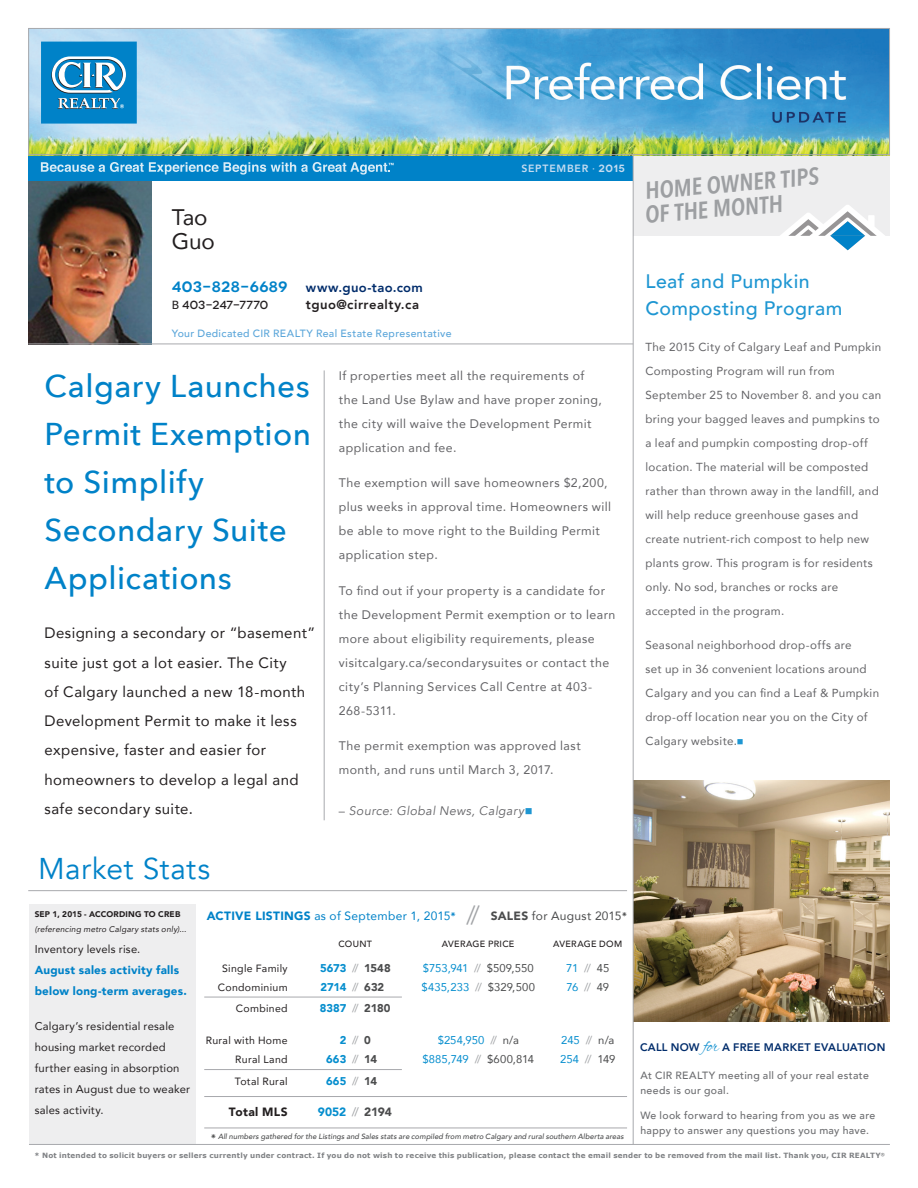
<style>
.page{position:relative;width:918px;height:1188px;background:#fff}
.page>*{position:absolute;margin:0;border:0;box-sizing:border-box;transform-origin:0 0}
.t1{font:500 31.5px/48px "Avenir Next";letter-spacing:.015em;color:#0082c8}
.t2{font:30px "Avenir";letter-spacing:.01em;color:#0082c8}
.t3{font:600 24.15px/24px "Avenir Next Condensed";color:#9d9fa2}
.t4{font:22.5px/23.2px "Avenir";letter-spacing:-.005em;color:#231f20}
.t5{font:500 19.5px/27px "Avenir";letter-spacing:.02em;color:#1e96d2}
.t6{font:15px/29.2px "Avenir";letter-spacing:.025em;color:#231f20}
.t7{font:600 15px "Novecentowide";letter-spacing:.025em;color:#0082c8}
.t8{font:800 13.05px "Avenir";letter-spacing:.04em;color:#231f20}
.t9{font:800 13.05px "Avenir";letter-spacing:.03em;color:#002c6b}
.t10{font:12.3px/24px "Avenir";letter-spacing:.035em;color:#636366}
.t11{font:italic 12.3px "Avenir";letter-spacing:.035em;color:#636366}
.t12{font:12px "Avenir";letter-spacing:.025em;color:#0082c8}
.t13{font:900 12px "Avenir";letter-spacing:-.01em;color:#068ece}
.t14{font:900 12px "Avenir";letter-spacing:.035em;color:#231f20}
.t15{font:11.7px/24px "Avenir";letter-spacing:.03em;color:#636366}
.t16{font:900 11.7px/21px "Avenir";letter-spacing:.025em;color:#0082c8}
.t17{font:500 11.7px "Novecentowide";letter-spacing:.005em;color:#231f20}
.t18{font:11.25px/21px "Avenir";letter-spacing:.02em;color:#231f20}
.t19{font:11.25px "Avenir";color:#068ece}
.t20{font:900 11.25px "Avenir";color:#068ece}
.t21{font:11.25px "Avenir";color:#a1a3a6}
.t22{font:800 10.95px "Avenir";letter-spacing:.025em;color:#002c6b}
.t23{font:500 10.5px/15px "Avenir";letter-spacing:.035em;color:#6c6d70}
.t24{font:10.5px "Avenir";letter-spacing:.03em;color:#231f20}
.t25{font:500 10.5px "Avenir";letter-spacing:.035em;color:#5ba6da}
.t26{font:800 10.5px "Avenir";letter-spacing:.07em;color:#c5dcf1}
.t27{font:500 9px "Avenir";letter-spacing:.035em;color:#231f20}
.t28{font:italic 8.25px "Avenir";letter-spacing:.025em;color:#231f20}
.t29{font:900 8.25px "Avenir";letter-spacing:.025em;color:#231f20}
.t30{font:italic 500 7.5px "Avenir";letter-spacing:.01em;color:#4b4c4d}
.t31{font:700 7.2px "Verdana";letter-spacing:.025em;color:#808285}
.s1{font-family:"Avenir"}
.s2{font-weight:500}
.s3{font-family:"Novecentowide";font-weight:600}
.s4{font-style:normal}
.s5{color:#1e96d2}
.s6{font-weight:900}
.s7{font-weight:300;font-size:25.5px;color:#a1a3a6}
.s8{font-weight:900;color:#4b4c4d}
.s9{color:#4b4c4d}
.s10{font-weight:400;color:#a1a3a6}
.s11{color:#a1a3a6}
.s12{font-weight:900;color:#068ece}
.s13{font-family:"Helvetica";font-weight:400;font-style:normal;font-size:7.05px}
.s14{font-family:"Alex Brush";font-weight:400;font-size:18px;color:#1e96d2}
</style>
<div class="page">
<img style="left:28px;top:180px;width:123px;height:164px">
<img style="left:634px;top:781px;width:256px;height:241px">
<div style="left:28px;top:155px;width:605px;height:25px;background:#0082c8"></div>
<svg style="left:41px;top:162px;width:353px;height:13px"></svg>
<div style="left:633px;top:155px;width:257px;height:81px;background:#eeeeef"></div>
<hr style="left:204px;top:997px;width:198px;height:1px;background:#a8a9ad">
<hr style="left:204px;top:1069px;width:198px;height:1px;background:#a8a9ad">
<hr style="left:204px;top:1096px;width:423px;height:1px;background:#a8a9ad">
<hr style="left:204px;top:1128px;width:423px;height:1px;background:#a8a9ad">
<div style="left:29px;top:904px;width:167px;height:240px;background:#eeeeef"></div>
<hr style="left:28px;top:890px;width:599px;height:1px;background:#a8a9ad">
<img style="left:30px;top:30px;width:858px;height:123px">
<div style="left:28px;top:28px;width:862px;height:127px;border:1px solid #a8a9ad"></div>
<hr style="left:324px;top:370px;width:1px;height:450px;background:#a8a9ad">
<div style="left:41px;top:42px;width:96px;height:82px;background:#0082c8"></div>
<svg style="left:51px;top:56px;width:75px;height:53px"></svg>
<hr style="left:633px;top:155px;width:1px;height:989px;background:#a8a9ad">
<hr style="left:28px;top:344px;width:605px;height:1px;background:#a8a9ad">
<svg style="left:780px;top:205px;width:105px;height:46px"></svg>
<hr style="left:29px;top:1144px;width:861px;height:1px;background:#a8a9ad">
<h3 class="t4" style="left:172px;top:205px;width:45px">Tao<br>Guo</h3>
<p class="t7" style="left:172px;top:278px;width:117px">403-828-6689</p>
<p class="t17" style="left:172px;top:298px;width:98px"><span class="s1">B</span> 403-247-7770</p>
<p class="t8" style="left:306px;top:294px;width:115px">tguo@cirrealty.ca</p>
<p class="t9" style="left:306px;top:277px;width:119px">www.guo-tao.com</p>
<p class="t25" style="left:172px;top:324px;width:281px">Your Dedicated CIR REALTY Real Estate Representative</p>
<p class="t26" style="left:521px;top:160px;width:105px">SEPTEMBER <span class="s2">·</span> <span class="s3">2015</span></p>
<h1 class="t1" style="left:45px;top:361px;width:268px">Calgary Launches<br>Permit Exemption to Simplify<br>Secondary Suite<br>Applications</h1>
<p class="t6" style="left:45px;top:618px;width:272px">Designing a secondary or “basement” suite just got a lot easier. The City<br>of Calgary launched a new 18-month<br>Development Permit to make it less expensive, faster and easier for homeowners to develop a legal and safe secondary suite.</p>
<p class="t10" style="left:339px;top:363px;width:264px">If properties meet all the requirements of the Land Use Bylaw and have proper zoning, the city will waive the Development Permit application and fee.</p>
<p class="t10" style="left:339px;top:471px;width:274px">The exemption will save homeowners $2,200, plus weeks in approval time. Homeowners will be able to move right to the Building Permit application step.</p>
<p class="t10" style="left:339px;top:578px;width:278px">To find out if your property is a candidate for the Development Permit exemption or to learn more about eligibility requirements, please visitcalgary.ca/secondarysuites or contact the city’s Planning Services Call Centre at 403- 268-5311.</p>
<p class="t10" style="left:339px;top:733px;width:244px">The permit exemption was approved last month, and runs until March 3, 2017.</p>
<p class="t11" style="left:339px;top:804px;width:195px"><span class="s4">–</span> Source: Global News, Calgary<span class="s5">■</span></p>
<h3 class="t3" style="left:642px;top:178px;width:178px;rotate:-5deg">HOME OWNER TIPS<br>OF THE MONTH</h3>
<h3 class="t5" style="left:645px;top:267px;width:198px">Leaf and Pumpkin<br>Composting Program</h3>
<p class="t15" style="left:645px;top:335px;width:237px">The 2015 City of Calgary Leaf and Pumpkin Composting Program will run from September 25 to November 8. and you can bring your bagged leaves and pumpkins to a leaf and pumpkin composting drop-off location. The material will be composted rather than thrown away in the landfill, and will help reduce greenhouse gases and create nutrient-rich compost to help new plants grow. This program is for residents only. No sod, branches or rocks are accepted in the program.</p>
<p class="t15" style="left:645px;top:633px;width:235px">Seasonal neighborhood drop-offs are<br>set up in 36 convenient locations around Calgary and you can find a Leaf &amp; Pumpkin drop-off location near you on the City of Calgary website.<span class="s5">■</span></p>
<h2 class="t2" style="left:38px;top:851px;width:174px">Market Stats</h2>
<p class="t29" style="left:35px;top:907px;width:147px">SEP 1, 2015 - ACCORDING TO CREB</p>
<p class="t28" style="left:35px;top:924px;width:153px">(referencing metro Calgary stats only)...</p>
<p class="t18" style="left:35px;top:938px;width:107px">Inventory levels rise.</p>
<p class="t16" style="left:35px;top:959px;width:154px">August sales activity falls below long-term averages.</p>
<p class="t18" style="left:35px;top:1015px;width:157px">Calgary’s residential resale housing market recorded further easing in absorption rates in August due to weaker sales activity.</p>
<p class="t12" style="left:207px;top:906px;width:422px"><span class="s6">ACTIVE LISTINGS</span> as of September 1, 2015<sup>⁕</sup> <span class="s7">//</span> <span class="s8">SALES</span> <span class="s9">for August 2015</span><sup>⁕</sup></p>
<p class="t27" style="left:338px;top:936px;width:35px">COUNT</p>
<p class="t27" style="left:442px;top:936px;width:74px">AVERAGE PRICE</p>
<p class="t27" style="left:553px;top:936px;width:71px">AVERAGE DOM</p>
<p class="t24" style="left:222px;top:959px;width:67px">Single Family</p>
<p class="t20" style="left:320px;top:958px;width:72px">5673 <span class="s10">//</span> <span class="s9">1548</span></p>
<p class="t19" style="left:423px;top:959px;width:112px">$753,941 <span class="s11">//</span> <span class="s9">$509,550</span></p>
<p class="t19" style="left:566px;top:959px;width:45px">71 <span class="s11">//</span> <span class="s9">45</span></p>
<p class="t24" style="left:218px;top:979px;width:71px">Condominium</p>
<p class="t20" style="left:320px;top:977px;width:65px">2714 <span class="s10">//</span> <span class="s9">632</span></p>
<p class="t19" style="left:422px;top:978px;width:115px">$435,233 <span class="s11">//</span> <span class="s9">$329,500</span></p>
<p class="t19" style="left:566px;top:978px;width:44px">76 <span class="s11">//</span> <span class="s9">49</span></p>
<p class="t24" style="left:236px;top:1000px;width:53px">Combined</p>
<p class="t20" style="left:320px;top:999px;width:72px">8387 <span class="s10">//</span> <span class="s9">2180</span></p>
<p class="t24" style="left:206px;top:1032px;width:83px">Rural with Home</p>
<p class="t21" style="left:340px;top:1031px;width:33px"><span class="s12">2</span>//<span class="s8">0</span></p>
<p class="t19" style="left:438px;top:1031px;width:83px">$254,950 <span class="s11">//</span> <span class="s9">n/a</span></p>
<p class="t19" style="left:561px;top:1031px;width:55px">245 <span class="s11">//</span> <span class="s9">n/a</span></p>
<p class="t24" style="left:235px;top:1051px;width:54px">Rural Land</p>
<p class="t20" style="left:326px;top:1050px;width:52px">663 <span class="s10">//</span> <span class="s9">14</span></p>
<p class="t19" style="left:422px;top:1050px;width:113px">$885,749 <span class="s11">//</span> <span class="s9">$600,814</span></p>
<p class="t19" style="left:560px;top:1050px;width:57px">254 <span class="s11">//</span> <span class="s9">149</span></p>
<p class="t24" style="left:235px;top:1073px;width:54px">Total Rural</p>
<p class="t20" style="left:326px;top:1071px;width:52px">665 <span class="s10">//</span> <span class="s9">14</span></p>
<p class="t14" style="left:229px;top:1102px;width:60px">Total MLS</p>
<p class="t13" style="left:318px;top:1102px;width:75px">9052 <span class="s10">//</span> <span class="s9">2194</span></p>
<p class="t30" style="left:211px;top:1132px;width:414px"><span class="s13">⁕</span> All numbers gathered for the Listings and Sales stats are compiled from metro Calgary and rural southern Alberta areas</p>
<p class="t22" style="left:640px;top:1039px;width:247px">CALL NOW <span class="s14">for</span> A FREE MARKET EVALUATION</p>
<p class="t23" style="left:640px;top:1067px;width:230px">At CIR REALTY meeting all of your real estate needs is our goal.</p>
<p class="t23" style="left:640px;top:1107px;width:237px">We look forward to hearing from you as we are happy to answer any questions you may have.</p>
<p class="t31" style="left:35px;top:1150px;width:852px">* Not intended to solicit buyers or sellers currently under contract. If you do not wish to receive this publication, please contact the email sender to be removed from the mail list. Thank you, CIR REALTY<sup>®</sup></p>
</div>
